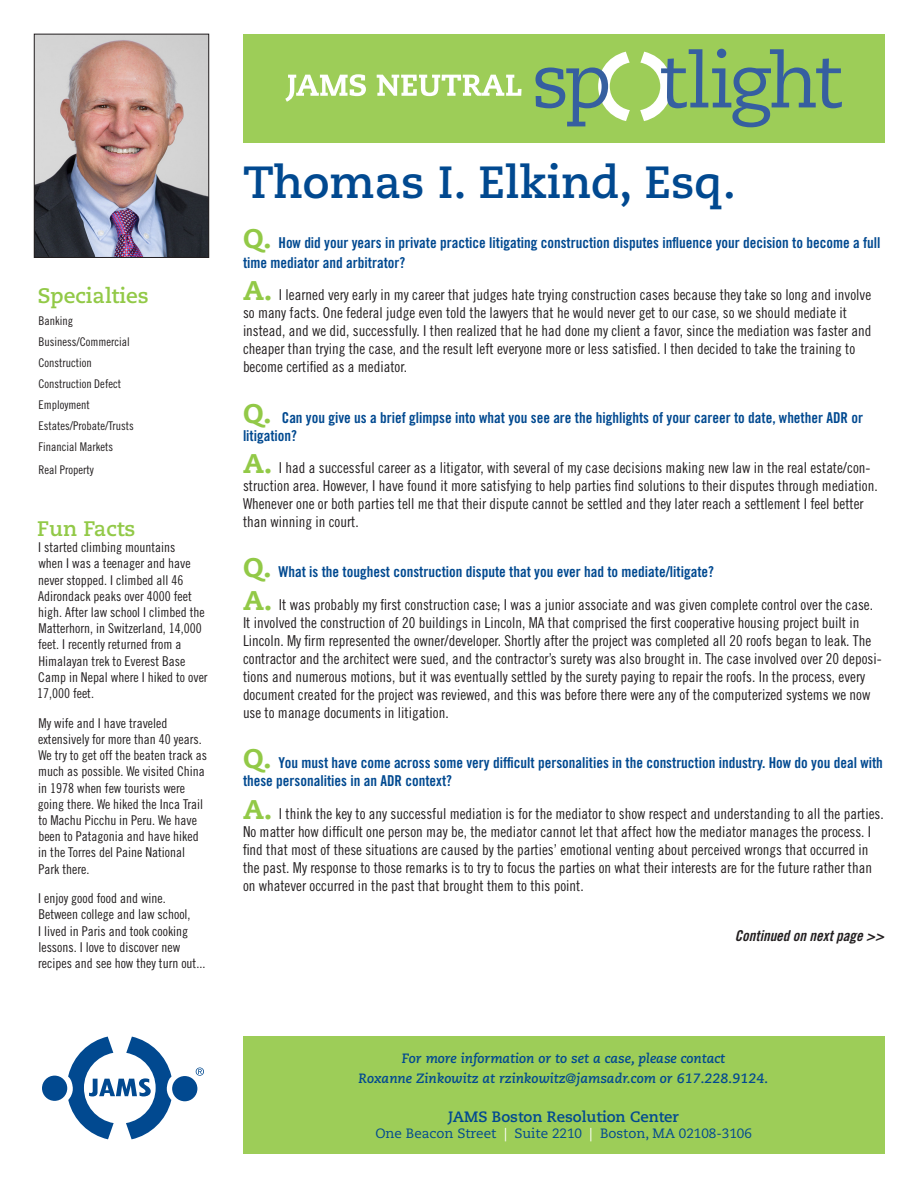
<style>
.page{position:relative;width:918px;height:1188px;background:#fff}
.page>*{position:absolute;margin:0;border:0;box-sizing:border-box;transform-origin:0 0}
.t1{font:700 45px "Caecilia LT Std";color:#014990}
.t2{font:700 21px "Caecilia LT Std";color:#92c947}
.t3{font:15px/18px "Trade Gothic LT Std Cn 18";color:#231f20}
.t4{font:15px/18px "Trade Gothic LT Std Bd Cn 20";color:#014990}
.t5{font:700 15px "Caecilia LT Std";color:#014990}
.t6{font:15px "Trade Gothic LT Std Bd Cn 20 Obl";color:#231f20}
.t7{font:13.5px/16.2px "Trade Gothic LT Std Cn 18";color:#231f20}
.t8{font:italic 700 13.5px/19.8px "Caecilia LT Std";color:#014990;text-align:center}
.t9{font:13.5px "Caecilia LT Std";color:#014990}
.t10{font:12px "Trade Gothic LT Std Cn 18";color:#231f20}
.s1{font-family:"Caecilia LT Std";font-weight:800;font-size:27px;color:#92c947}
.s2{color:#fff}
</style>
<div class="page">
<div style="left:243px;top:34px;width:641px;height:108px;background:#9dcd58"></div>
<svg style="left:535px;top:49px;width:307px;height:78px"></svg>
<svg style="left:285px;top:74px;width:237px;height:28px"></svg>
<img style="left:36px;top:36px;width:171px;height:220px">
<div style="left:34px;top:34px;width:175px;height:224px;border:1px solid #231f20"></div>
<svg style="left:196px;top:1068px;width:8px;height:8px"></svg>
<div style="left:42px;top:1076px;width:25px;height:25px;background:#014990;border-radius:50%"></div>
<svg style="left:68px;top:1037px;width:104px;height:102px"></svg>
<div style="left:172px;top:1076px;width:25px;height:25px;background:#014990;border-radius:50%"></div>
<div style="left:243px;top:1037px;width:641px;height:117px;background:#9dcd58"></div>
<p class="t2" style="left:38px;top:284px;width:112px">Specialties</p>
<p class="t10" style="left:39px;top:313px;width:36px">Banking</p>
<p class="t10" style="left:39px;top:334px;width:93px">Business/Commercial</p>
<p class="t10" style="left:38px;top:355px;width:55px">Construction</p>
<p class="t10" style="left:38px;top:377px;width:84px">Construction Defect</p>
<p class="t10" style="left:39px;top:398px;width:53px">Employment</p>
<p class="t10" style="left:39px;top:419px;width:97px">Estates/Probate/Trusts</p>
<p class="t10" style="left:39px;top:440px;width:76px">Financial Markets</p>
<p class="t10" style="left:39px;top:463px;width:57px">Real Property</p>
<p class="t2" style="left:37px;top:516px;width:100px">Fun Facts</p>
<p class="t7" style="left:37px;top:539px;width:172px">I started climbing mountains<br>when I was a teenager and have never stopped. I climbed all 46<br>Adirondack peaks over 4000 feet high. After law school I climbed the<br>Matterhorn, in Switzerland, 14,000 feet. I recently returned from a<br>Himalayan trek to Everest Base<br>Camp in Nepal where I hiked to over<br>17,000 feet.</p>
<p class="t7" style="left:38px;top:715px;width:171px">My wife and I have traveled extensively for more than 40 years.<br>We try to get off the beaten track as much as possible. We visited China in 1978 when few tourists were going there. We hiked the Inca Trail to Machu Picchu in Peru. We have been to Patagonia and have hiked in the Torres del Paine National<br>Park there.</p>
<p class="t7" style="left:38px;top:890px;width:169px">I enjoy good food and wine.<br>Between college and law school,<br>I lived in Paris and took cooking lessons. I love to discover new recipes and see how they turn out...</p>
<p class="t1" style="left:243px;top:155px;width:495px">Thomas I. Elkind, Esq.</p>
<p class="t4" style="left:243px;top:233px;width:639px;line-height:19.8px"><span class="s1">Q.</span> How did your years in private practice litigating construction disputes influence your decision to become a full time mediator and arbitrator?</p>
<p class="t3" style="left:243px;top:286px;width:630px"><span class="s1">A.</span> I learned very early in my career that judges hate trying construction cases because they take so long and involve so many facts. One federal judge even told the lawyers that he would never get to our case, so we should mediate it instead, and we did, successfully. I then realized that he had done my client a favor, since the mediation was faster and cheaper than trying the case, and the result left everyone more or less satisfied. I then decided to take the training to become certified as a mediator.</p>
<p class="t4" style="left:243px;top:408px;width:622px"><span class="s1">Q.</span> Can you give us a brief glimpse into what you see are the highlights of your career to date, whether ADR or litigation?</p>
<p class="t3" style="left:243px;top:459px;width:636px"><span class="s1">A.</span> I had a successful career as a litigator, with several of my case decisions making new law in the real estate/con&shy;struction area. However, I have found it more satisfying to help parties find solutions to their disputes through mediation.<br>Whenever one or both parties tell me that their dispute cannot be settled and they later reach a settlement I feel better than winning in court.</p>
<p class="t4" style="left:243px;top:563px;width:473px"><span class="s1">Q.</span> What is the toughest construction dispute that you ever had to mediate/litigate?</p>
<p class="t3" style="left:243px;top:595px;width:640px"><span class="s1">A.</span> It was probably my first construction case; I was a junior associate and was given complete control over the case.<br>It involved the construction of 20 buildings in Lincoln, MA that comprised the first cooperative housing project built in Lincoln. My firm represented the owner/developer. Shortly after the project was completed all 20 roofs began to leak. The contractor and the architect were sued, and the contractor’s surety was also brought in. The case involved over 20 deposi&shy;tions and numerous motions, but it was eventually settled by the surety paying to repair the roofs. In the process, every document created for the project was reviewed, and this was before there were any of the computerized systems we now use to manage documents in litigation.</p>
<p class="t4" style="left:243px;top:754px;width:641px"><span class="s1">Q.</span> You must have come across some very difficult personalities in the construction industry. How do you deal with these personalities in an ADR context?</p>
<p class="t3" style="left:243px;top:804px;width:642px"><span class="s1">A.</span> I think the key to any successful mediation is for the mediator to show respect and understanding to all the parties.<br>No matter how difficult one person may be, the mediator cannot let that affect how the mediator manages the process. I find that most of these situations are caused by the parties’ emotional venting about perceived wrongs that occurred in the past. My response to those remarks is to try to focus the parties on what their interests are for the future rather than on whatever occurred in the past that brought them to this point.</p>
<p class="t6" style="left:735px;top:927px;width:151px">Continued on next page &gt;&gt;</p>
<p class="t8" style="left:359px;top:1048px;width:411px">For more information or to set a case, please contact<br>Roxanne Zinkowitz at rzinkowitz@jamsadr.com or 617.228.9124.</p>
<p class="t5" style="left:448px;top:1108px;width:232px">JAMS Boston Resolution Center</p>
<p class="t9" style="left:375px;top:1126px;width:378px">One Beacon Street <span class="s2">|</span> Suite 2210 <span class="s2">|</span> Boston, MA 02108-3106</p>
</div>
